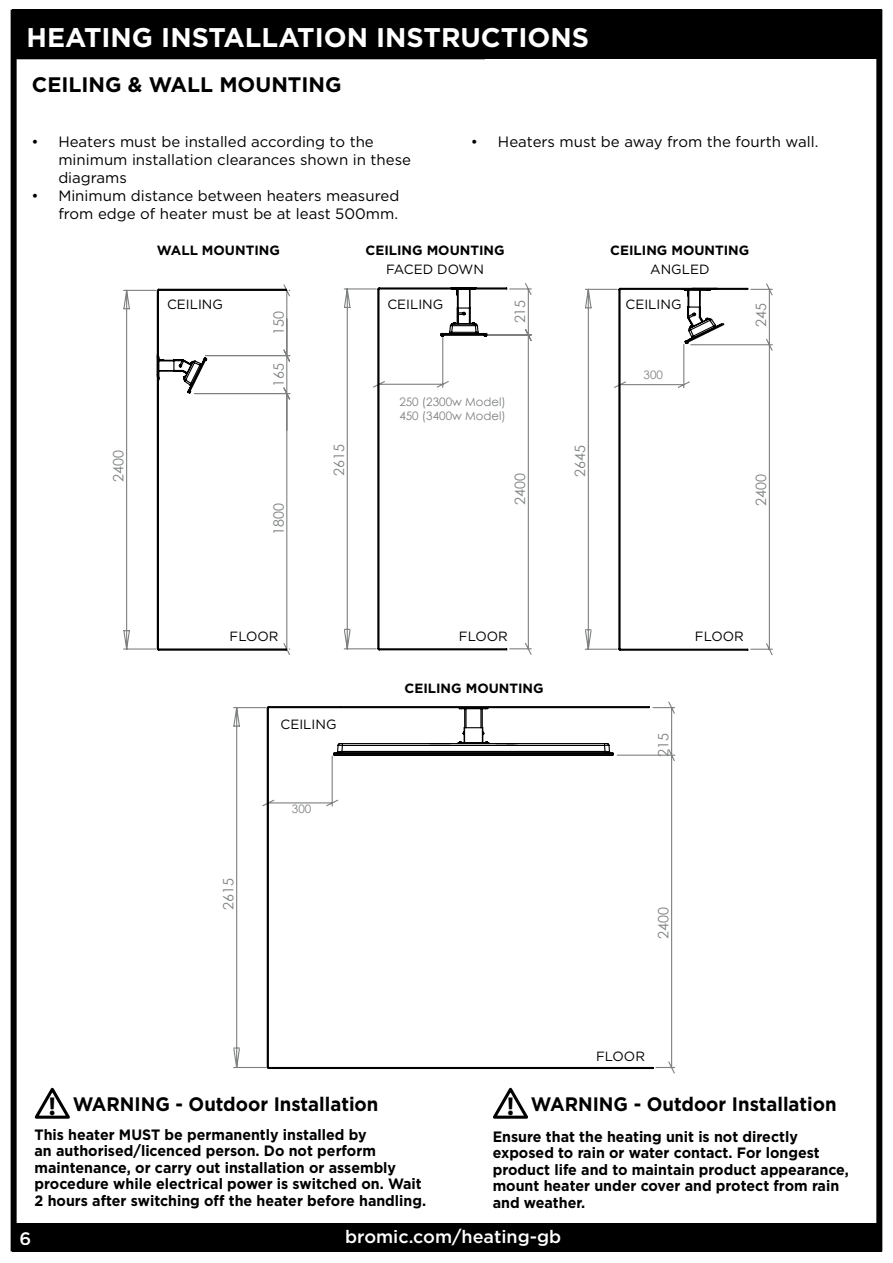
<style>
.page{position:relative;width:893px;height:1263px;background:#fff}
.page>*{position:absolute;margin:0;border:0;box-sizing:border-box;transform-origin:0 0}
.t1{font:700 27px "Gotham";color:#fff}
.t2{font:700 25.95px "Myriad";color:#000}
.t3{font:700 21px "Gotham";color:#000}
.t4{font:700 19.5px "Gotham";color:#000;scale:.95 1}
.t5{font:500 18px "Gotham";color:#fff}
.t6{font:700 15px/16.5px "Gotham";color:#000;scale:.95 1}
.t7{font:15px/18px "Gotham";color:#000}
.t8{font:14.25px "Century Gothic";color:#7e8080}
.t9{font:13.35px "Gotham";color:#000}
.t10{font:700 13.35px "Gotham";color:#000}
.t11{font:11.7px/14px "Century Gothic";color:#7e8080}
</style>
<div class="page">
<div style="left:12px;top:1223px;width:870px;height:29px;background:#000"></div>
<div style="left:12px;top:9px;width:870px;height:50px;background:#000"></div>
<div style="left:11px;top:10px;width:871px;height:1241px;border:6px solid #000"></div>
<hr style="left:12px;top:56px;width:473px;height:3px;background:#000">
<svg style="left:493px;top:1087px;width:35px;height:32px"></svg>
<svg style="left:35px;top:1087px;width:35px;height:32px"></svg>
<svg style="left:123px;top:283px;width:409px;height:372px"></svg>
<svg style="left:158px;top:286px;width:350px;height:365px"></svg>
<svg style="left:233px;top:701px;width:443px;height:373px"></svg>
<hr style="left:617px;top:755px;width:58px;height:1px;background:#7e8080">
<svg style="left:266px;top:705px;width:388px;height:364px"></svg>
<svg style="left:584px;top:283px;width:189px;height:373px"></svg>
<svg style="left:617px;top:287px;width:132px;height:364px"></svg>
<svg style="left:691px;top:317px;width:19px;height:11px"></svg>
<svg style="left:333px;top:707px;width:281px;height:49px"></svg>
<h1 class="t1" style="left:27px;top:26px;width:564px">HEATING INSTALLATION INSTRUCTIONS</h1>
<h3 class="t3" style="left:32px;top:75px;width:311px">CEILING &amp; WALL MOUNTING</h3>
<p class="t7" style="left:471px;top:133px;width:349px">• Heaters must be away from the fourth wall.</p>
<p class="t7" style="left:58px;top:133px;width:354px;text-indent:-27px">• Heaters must be installed according to the minimum installation clearances shown in these diagrams</p>
<p class="t7" style="left:31px;top:187px;width:369px;text-align:right">• Minimum distance between heaters measured from edge of heater must be at least 500mm.</p>
<p class="t10" style="left:157px;top:244px;width:124px">WALL MOUNTING</p>
<p class="t10" style="left:365px;top:244px;width:141px">CEILING MOUNTING</p>
<p class="t10" style="left:610px;top:244px;width:141px">CEILING MOUNTING</p>
<p class="t8" style="left:113px;top:482px;width:33px;rotate:-90deg">2400</p>
<p class="t9" style="left:386px;top:263px;width:99px">FACED DOWN</p>
<p class="t9" style="left:650px;top:263px;width:61px">ANGLED</p>
<p class="t9" style="left:167px;top:298px;width:57px">CEILING</p>
<p class="t9" style="left:387px;top:298px;width:57px">CEILING</p>
<p class="t9" style="left:625px;top:298px;width:57px">CEILING</p>
<p class="t8" style="left:515px;top:323px;width:25px;rotate:-90deg">215</p>
<p class="t8" style="left:273px;top:335px;width:25px;rotate:-90deg">150</p>
<p class="t8" style="left:273px;top:386px;width:25px;rotate:-90deg">165</p>
<p class="t11" style="left:644px;top:369px;width:21px">300</p>
<p class="t8" style="left:273px;top:535px;width:33px;rotate:-90deg">1800</p>
<p class="t8" style="left:333px;top:476px;width:33px;rotate:-90deg">2615</p>
<p class="t11" style="left:399px;top:396px;width:108px">250 (2300w Model)<br>450 (3400w Model)</p>
<p class="t8" style="left:515px;top:505px;width:33px;rotate:-90deg">2400</p>
<p class="t8" style="left:575px;top:477px;width:33px;rotate:-90deg">2645</p>
<p class="t8" style="left:756px;top:327px;width:25px;rotate:-90deg">245</p>
<p class="t8" style="left:756px;top:506px;width:33px;rotate:-90deg">2400</p>
<p class="t9" style="left:230px;top:631px;width:50px">FLOOR</p>
<p class="t9" style="left:459px;top:631px;width:50px">FLOOR</p>
<p class="t9" style="left:695px;top:631px;width:50px">FLOOR</p>
<p class="t8" style="left:223px;top:910px;width:33px;rotate:-90deg">2615</p>
<p class="t9" style="left:281px;top:718px;width:57px">CEILING</p>
<p class="t11" style="left:292px;top:803px;width:21px">300</p>
<p class="t10" style="left:404px;top:682px;width:141px">CEILING MOUNTING</p>
<p class="t8" style="left:658px;top:757px;width:25px;rotate:-90deg">215</p>
<p class="t8" style="left:658px;top:939px;width:33px;rotate:-90deg">2400</p>
<p class="t9" style="left:596px;top:1050px;width:50px">FLOOR</p>
<h3 class="t4" style="left:73px;top:1096px;width:323px">WARNING - Outdoor Installation</h3>
<h3 class="t4" style="left:531px;top:1096px;width:323px">WARNING - Outdoor Installation</h3>
<h2 class="t2" style="left:49px;top:1091px;width:8px">!</h2>
<h2 class="t2" style="left:507px;top:1091px;width:8px">!</h2>
<p class="t6" style="left:493px;top:1129px;width:376px">Ensure that the heating unit is not directly exposed to rain or water contact. For longest product life and to maintain product appearance, mount heater under cover and protect from rain and weather.</p>
<p class="t6" style="left:35px;top:1127px;width:414px">This heater MUST be permanently installed by<br>an authorised/licenced person. Do not perform maintenance, or carry out installation or assembly procedure while electrical power is switched on. Wait 2 hours after switching off the heater before handling.</p>
<p class="t5" style="left:19px;top:1231px;width:13px">6</p>
<p class="t5" style="left:345px;top:1229px;width:218px">bromic.com/heating-gb</p>
</div>
